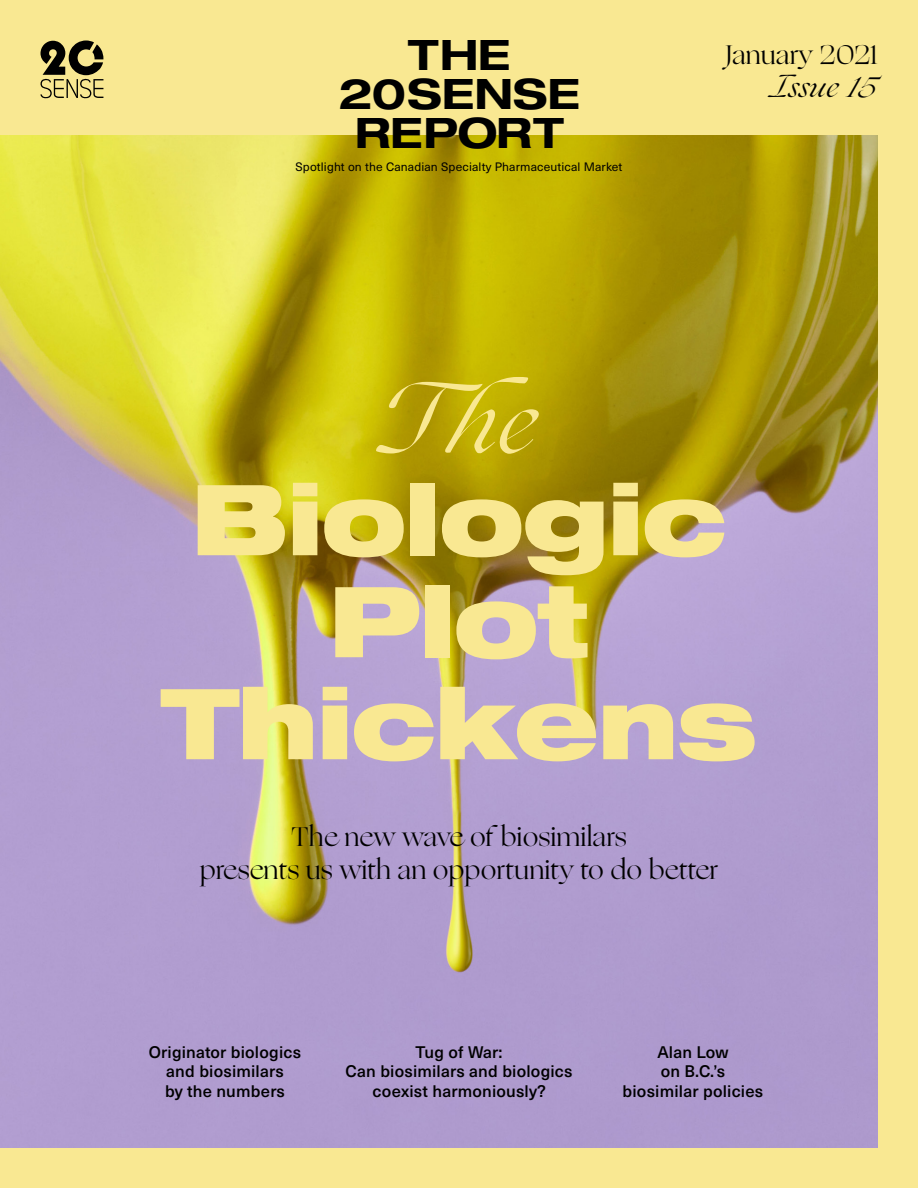
<style>
.page{position:relative;width:918px;height:1188px;background:#f9e892}
.page>*{position:absolute;margin:0;border:0;box-sizing:border-box;transform-origin:0 0}
.t1{font:900 expanded 98.1px "Helvetica Neue LT Std";letter-spacing:-.02em;color:#f9e892}
.t2{font:italic 85.5px "Ogg TRIAL";color:#f9e892}
.t3{font:700 expanded 42px "Helvetica Neue LT Std";color:#000}
.Body{font:27px "Ogg";color:#000}
.Body-2{font:italic 27px "Ogg TRIAL";color:#000}
.Body-3{font:500 16.5px/19.5px "Neue Haas Unica W1 G";letter-spacing:.01em;color:#000;text-align:center}
.Body-4{font:12px "Neue Haas Unica W1 G";letter-spacing:.01em;color:#000}
</style>
<div class="page">
<img style="left:0;top:135px;width:878px;height:1013px">
<svg style="left:40px;top:40px;width:63px;height:59px"></svg>
<p class="t3" style="left:408px;top:29px;width:104px">THE</p>
<p class="t3" style="left:338px;top:68px;width:243px">20SENSE</p>
<p class="t3" style="left:355px;top:107px;width:211px">REPORT</p>
<p class="Body-4" style="left:296px;top:158px;width:328px">Spotlight on the Canadian Specialty Pharmaceutical Market</p>
<p class="Body" style="left:725px;top:37px;width:154px">January 2021</p>
<p class="Body-2" style="left:769px;top:68px;width:110px">Issue 15</p>
<p class="t2" style="left:380px;top:360px;width:160px">The</p>
<p class="t1" style="left:191px;top:456px;width:538px">Biologic</p>
<p class="t1" style="left:329px;top:558px;width:262px">Plot</p>
<p class="t1" style="left:161px;top:660px;width:597px">Thickens</p>
<p class="Body" style="left:291px;top:819px;width:337px">The new wave of biosimilars</p>
<p class="Body" style="left:200px;top:852px;width:520px">presents us with an opportunity to do better</p>
<p class="Body-3" style="left:149px;top:1041px;width:154px">Originator biologics and biosimilars<br>by the numbers</p>
<p class="Body-3" style="left:345px;top:1041px;width:229px">Tug of War:<br>Can biosimilars and biologics coexist harmoniously?</p>
<p class="Body-3" style="left:623px;top:1041px;width:142px">Alan Low<br>on B.C.’s biosimilar policies</p>
</div>
